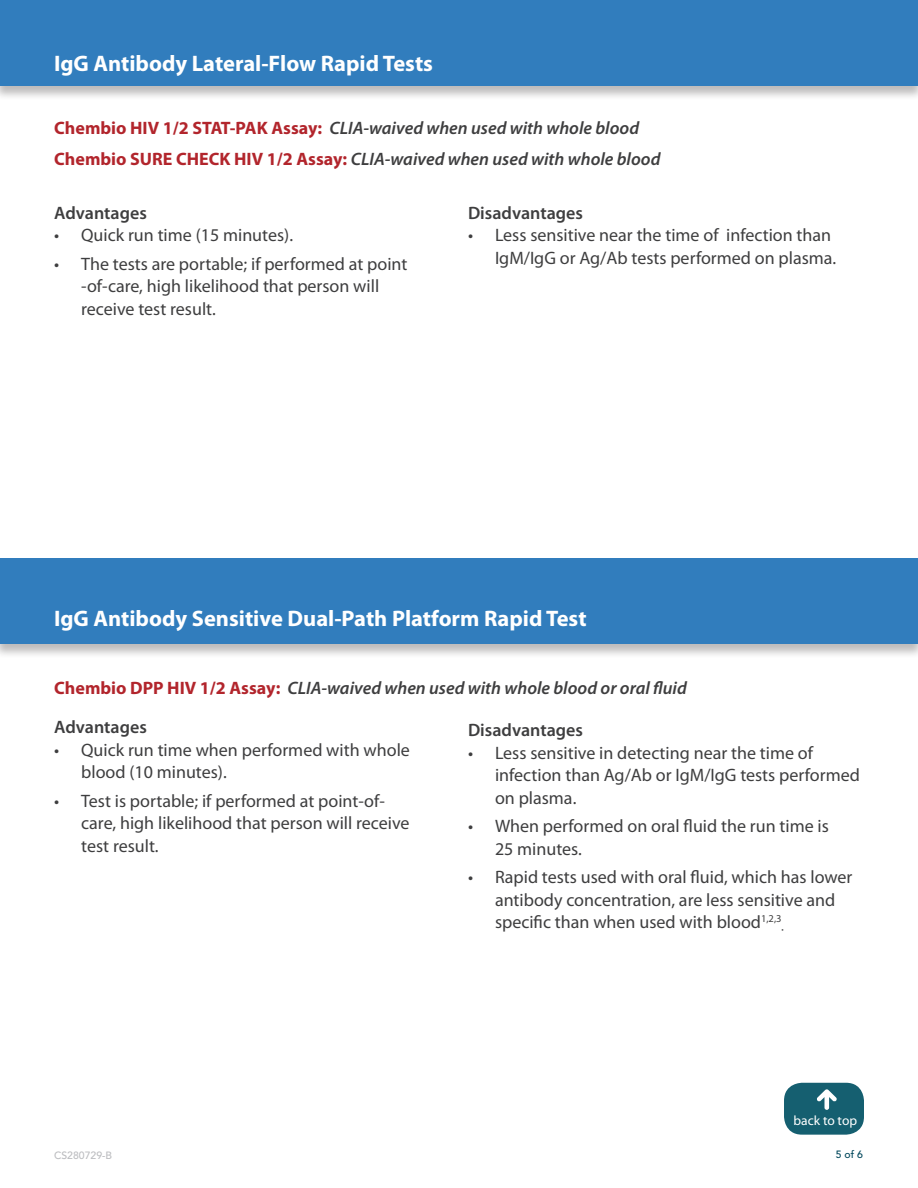
<style>
.page{position:relative;width:918px;height:1188px;background:#fff}
.page>*{position:absolute;margin:0;border:0;box-sizing:border-box;transform-origin:0 0}
.H2_Titles{font:700 22.5px "Myriad Pro";color:#fff}
.t1{font:18px/22.5px "Myriad Pro";color:#3e3e3f}
.t2{font:italic 600 18px/31.5px "Myriad Pro";color:#3e3e3f}
.Adv_Dis{font:600 18px "Myriad Pro";color:#3e3e3f}
.Paragraph_Style_2{font:13.5px "Myriad Pro";color:#fff}
.t3{font:500 10.5px "Avenir LT Std";color:#bcbdc0}
.t4{font:500 10.5px "Avenir LT Std";color:#00475b}
.s1{font-weight:700;font-style:normal;color:#b2252c}
</style>
<div class="page">
<div style="left:0;top:0;width:918px;height:101px;background:#231f20;opacity:.3"></div>
<div style="left:0;top:1px;width:918px;height:85px;background:#317dbd"></div>
<div style="left:0;top:558px;width:918px;height:101px;background:#231f20;opacity:.3"></div>
<div style="left:0;top:559px;width:918px;height:85px;background:#317dbd"></div>
<div style="left:784px;top:1083px;width:80px;height:52px;background:#155f70;border-radius:18px"></div>
<svg style="left:817px;top:1089px;width:20px;height:21px"></svg>
<h2 class="H2_Titles" style="left:54px;top:51px;width:381px">IgG Antibody Lateral-Flow Rapid Tests</h2>
<h3 class="t2" style="left:54px;top:113px;width:608px"><span class="s1">Chembio HIV 1/2 STAT-PAK Assay:</span> CLIA-waived when used with whole blood<br><span class="s1">Chembio SURE CHECK HIV 1/2 Assay:</span> CLIA-waived when used with whole blood</h3>
<h3 class="Adv_Dis" style="left:54px;top:203px;width:94px">Advantages</h3>
<p class="t1" style="left:54px;top:224px;width:240px">• Quick run time (15 minutes).</p>
<p class="t1" style="left:81px;top:253px;width:328px;text-indent:-27px">• The tests are portable; if performed at point -of-care, high likelihood that person will receive test result.</p>
<h4 class="Adv_Dis" style="left:468px;top:203px;width:116px">Disadvantages</h4>
<p class="t1" style="left:468px;top:224px;width:370px;text-align:right">• Less sensitive near the time of infection than<br>IgM/IgG or Ag/Ab tests performed on plasma.</p>
<h2 class="H2_Titles" style="left:54px;top:606px;width:534px">IgG Antibody Sensitive Dual-Path Platform Rapid Test</h2>
<h3 class="t2" style="left:54px;top:672px;width:634px"><span class="s1">Chembio DPP HIV 1/2 Assay:</span> CLIA-waived when used with whole blood or oral fluid</h3>
<h4 class="Adv_Dis" style="left:54px;top:717px;width:94px">Advantages</h4>
<p class="t1" style="left:81px;top:739px;width:330px;text-indent:-27px">• Quick run time when performed with whole blood (10 minutes).</p>
<p class="t1" style="left:81px;top:790px;width:330px;text-indent:-27px">• Test is portable; if performed at point-of&shy;care, high likelihood that person will receive test result.</p>
<h4 class="Adv_Dis" style="left:468px;top:720px;width:116px">Disadvantages</h4>
<p class="t1" style="left:495px;top:742px;width:366px;text-indent:-27px">• Less sensitive in detecting near the time of infection than Ag/Ab or IgM/IgG tests performed on plasma.</p>
<p class="t1" style="left:495px;top:815px;width:335px;text-indent:-27px">• When performed on oral fluid the run time is<br>25 minutes.</p>
<p class="t1" style="left:495px;top:866px;width:359px;text-indent:-27px">• Rapid tests used with oral fluid, which has lower antibody concentration, are less sensitive and specific than when used with blood<sup>1,2,3</sup>.</p>
<p class="t3" style="left:54px;top:1149px;width:60px">CS280729-B</p>
<p class="Paragraph_Style_2" style="left:794px;top:1114px;width:65px">back to top</p>
<p class="t4" style="left:836px;top:1148px;width:29px">5 of 6</p>
</div>
